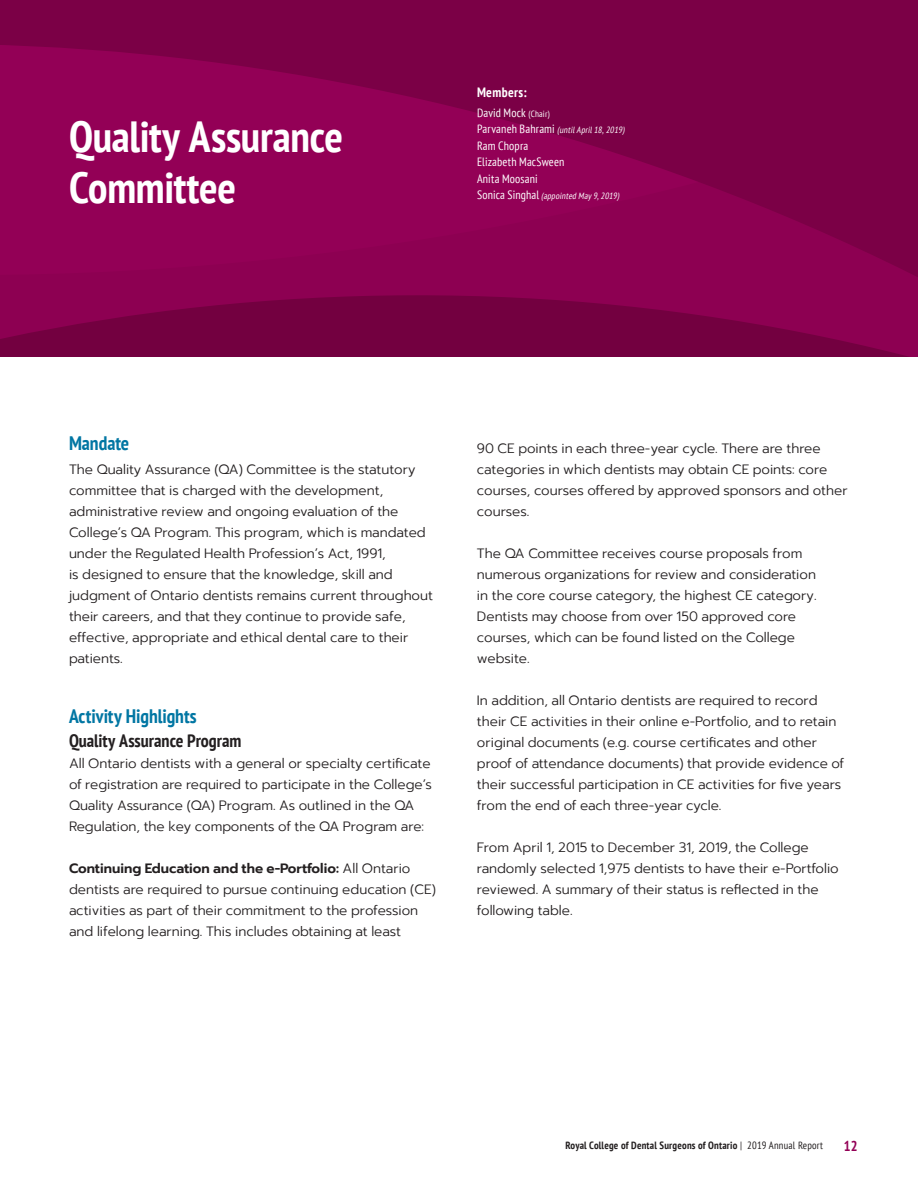
<style>
.page{position:relative;width:918px;height:1188px;background:#fff}
.page>*{position:absolute;margin:0;border:0;box-sizing:border-box;transform-origin:0 0}
.t1{font:700 condensed 43.5px/51px "PT Sans";letter-spacing:-.005em;color:#fff}
.t2{font:700 condensed 19.5px "PT Sans";color:#0076a3}
.t3{font:700 condensed 18px "PT Sans";color:#231f20}
.t4{font:700 condensed 14.25px "PT Sans";color:#930056}
.t5{font:300 13.5px/21px "Prompt";color:#231f20}
.t6{font:700 condensed 13.5px "PT Sans";letter-spacing:.025em;color:#fff}
.t7{font:condensed 12px/16.5px "PT Sans";letter-spacing:.015em;color:#fff}
.t8{font:700 condensed 10.5px "PT Sans";letter-spacing:.02em;color:#231f20}
.t9{font:italic condensed 9px "PT Sans";color:#fff}
.s1{font-size:9px}
.s2{font-style:normal;font-size:12px}
.s3{font-weight:600}
.s4{font-weight:400}
</style>
<div class="page">
<svg style="left:0;top:0;width:918px;height:357px;background:#85004c"></svg>
<h1 class="t1" style="left:69px;top:111px;width:275px">Quality Assurance<br>Committee</h1>
<p class="t6" style="left:477px;top:84px;width:51px">Members:</p>
<p class="t7" style="left:477px;top:104px;width:74px">David Mock <span class="s1">(Chair)</span></p>
<p class="t9" style="left:477px;top:125px;width:151px"><span class="s2">P a rva n e h B a h ra m i</span> (untilApril18,2019)</p>
<p class="t7" style="left:477px;top:137px;width:89px">Ram Chopra<br>Elizabeth MacSween<br>Anita Moosani</p>
<p class="t9" style="left:477px;top:191px;width:145px"><span class="s2">S o n i c a S i n g h a l</span> (appointed May9,2019)</p>
<p class="t2" style="left:69px;top:430px;width:62px">Mandate</p>
<p class="t5" style="left:69px;top:459px;width:366px">The Quality Assurance (QA) Committee is the statutory committee that is charged with the development, administrative review and ongoing evaluation of the College’s QA Program. This program, which is mandated under the Regulated Health Profession’s Act, 1991,<br>is designed to ensure that the knowledge, skill and judgment of Ontario dentists remains current throughout their careers, and that they continue to provide safe, effective, appropriate and ethical dental care to their patients.</p>
<p class="t2" style="left:69px;top:703px;width:129px">Activity Highlights</p>
<p class="t3" style="left:69px;top:729px;width:174px">Quality Assurance Program</p>
<p class="t5" style="left:69px;top:753px;width:365px">All Ontario dentists with a general or specialty certificate of registration are required to participate in the College’s Quality Assurance (QA) Program. As outlined in the QA Regulation, the key components of the QA Program are:</p>
<p class="t5" style="left:69px;top:858px;width:368px"><span class="s3">Continuing Education and the e-Portfolio:</span> All Ontario dentists are required to pursue continuing education (CE) activities as part of their commitment to the profession and lifelong learning. This includes obtaining at least</p>
<p class="t5" style="left:477px;top:438px;width:372px">90 CE points in each three-year cycle. There are three categories in which dentists may obtain CE points: core courses, courses offered by approved sponsors and other courses.</p>
<p class="t5" style="left:477px;top:543px;width:341px">The QA Committee receives course proposals from numerous organizations for review and consideration in the core course category, the highest CE category.<br>Dentists may choose from over 150 approved core courses, which can be found listed on the College website.</p>
<p class="t5" style="left:477px;top:690px;width:369px">In addition, all Ontario dentists are required to record their CE activities in their online e-Portfolio, and to retain original documents (e.g. course certificates and other proof of attendance documents) that provide evidence of their successful participation in CE activities for five years from the end of each three-year cycle.</p>
<p class="t5" style="left:477px;top:837px;width:363px">From April 1, 2015 to December 31, 2019, the College randomly selected 1,975 dentists to have their e-Portfolio reviewed. A summary of their status is reflected in the following table.</p>
<p class="t8" style="left:566px;top:1139px;width:259px">Royal College of Dental Surgeons of Ontario <span class="s4">| 2019 Annual Report</span></p>
<p class="t4" style="left:844px;top:1137px;width:15px">12</p>
</div>
